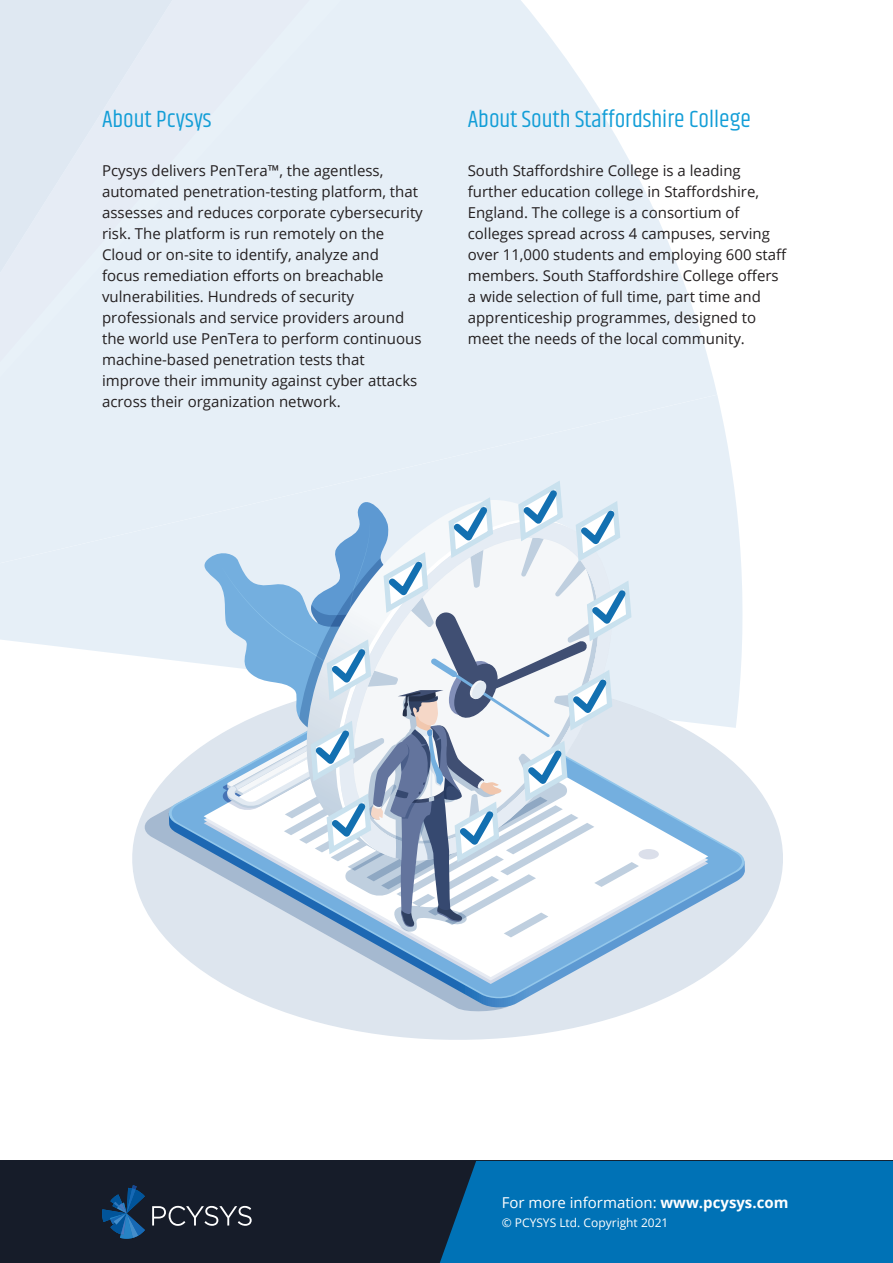
<style>
.page{position:relative;width:893px;height:1263px;background:#fff}
.page>*{position:absolute;margin:0;border:0;box-sizing:border-box;transform-origin:0 0}
.t1{font:24px "Khand";color:#139ed7}
.t2{font:15px/21px "Open Sans";color:#231f20}
.t3{font:15px "Open Sans";color:#fff}
.t4{font:12px "Open Sans";color:#fff}
.s1{font-weight:700}
</style>
<div class="page">
<svg style="left:0;top:395px;width:743px;height:264px;fill:#e6eff7"></svg>
<svg style="left:351px;top:0;width:286px;height:175px;fill:#e6eff7"></svg>
<div style="left:351px;top:175px;width:366px;height:439px;background:#e6eff7"></div>
<div style="left:319px;top:0;width:32px;height:478px;background:#e6eff7"></div>
<div style="left:0;top:0;width:319px;height:614px;background:#e6eff7"></div>
<div style="left:0;top:1161px;width:893px;height:102px;background:#161c29"></div>
<div style="left:440px;top:1161px;width:453px;height:102px;background:#0072b6"></div>
<svg style="left:152px;top:1206px;width:100px;height:20px"></svg>
<svg style="left:102px;top:1185px;width:43px;height:54px"></svg>
<svg style="left:132px;top:659px;width:651px;height:381px"></svg>
<svg style="left:145px;top:691px;width:575px;height:320px"></svg>
<svg style="left:169px;top:1000px;width:576px;height:9px"></svg>
<svg style="left:166px;top:675px;width:581px;height:325px"></svg>
<svg style="left:172px;top:678px;width:570px;height:319px;fill:#dde5ee"></svg>
<svg style="left:204px;top:696px;width:504px;height:281px;fill:#dde5ee"></svg>
<svg style="left:195px;top:549px;width:25px;height:281px"></svg>
<div style="left:638px;top:849px;width:21px;height:10px;background:#dbdfea;border-radius:50%"></div>
<svg style="left:220px;top:478px;width:419px;height:459px"></svg>
<h1 class="t1" style="left:102px;top:105px;width:111px">About Pcysys</h1>
<p class="t2" style="left:102px;top:160px;width:322px">Pcysys delivers PenTera™, the agentless, automated penetration-testing platform, that assesses and reduces corporate cybersecurity risk. The platform is run remotely on the Cloud or on-site to identify, analyze and<br>focus remediation efforts on breachable vulnerabilities. Hundreds of security professionals and service providers around the world use PenTera to perform continuous machine-based penetration tests that improve their immunity against cyber attacks across their organization network.</p>
<h1 class="t1" style="left:468px;top:105px;width:285px">About South Staffordshire College</h1>
<p class="t2" style="left:468px;top:160px;width:321px">South Staffordshire College is a leading further education college in Staffordshire, England. The college is a consortium of colleges spread across 4 campuses, serving over 11,000 students and employing 600 staff members. South Staffordshire College offers a wide selection of full time, part time and apprenticeship programmes, designed to meet the needs of the local community.</p>
<p class="t3" style="left:502px;top:1192px;width:288px">For more information: <span class="s1">www.pcysys.com</span></p>
<p class="t4" style="left:502px;top:1215px;width:168px">© PCYSYS Ltd. Copyright 2021</p>
</div>
